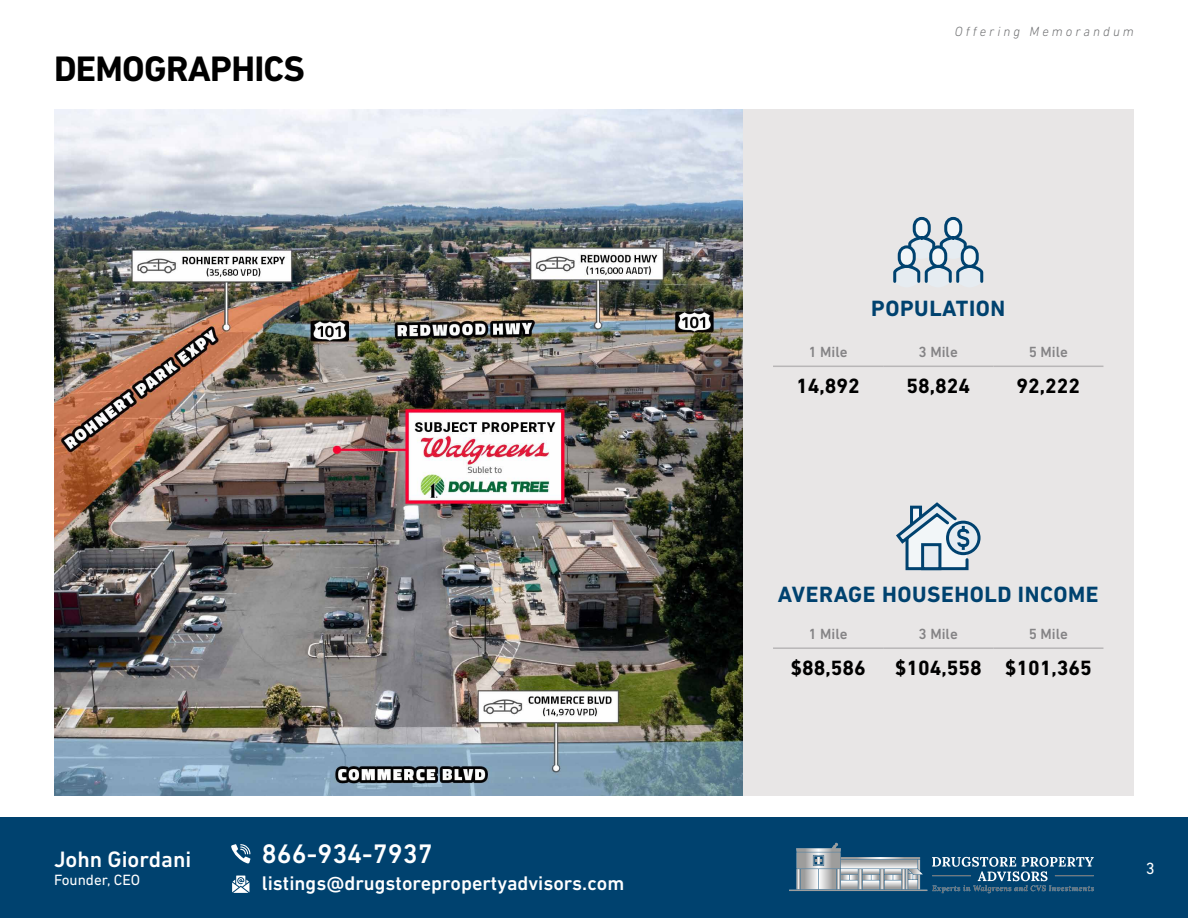
<style>
.page{position:relative;width:1188px;height:918px;background:#fff}
.page>*{position:absolute;margin:0;border:0;box-sizing:border-box;transform-origin:0 0}
.t1{font:700 36px "DIN Next LT Pro";letter-spacing:-.02em;color:#000}
.t2{font:500 27.3px "DIN Next LT Pro";color:#fff}
.t3{font:500 22.65px "DIN Next LT Pro";color:#fff}
.t4{font:700 22.5px "DIN Next LT Pro";letter-spacing:.025em;color:#00426f}
.t5{font:700 21px "DIN Next LT Pro";color:#000}
.t6{font:500 20.1px "DIN Next LT Pro";color:#fff}
.t7{font:16.5px "DIN Next LT Pro";color:#fff}
.t8{font:15.15px "DIN Next LT Pro";color:#fff}
.t9{font:500 15px "DIN Next LT Pro";color:#848385}
.t10{font:italic 300 13.5px "DIN Next LT Pro";letter-spacing:.225em;color:#6e6f71}
</style>
<div class="page">
<div style="left:0;top:818px;width:1188px;height:100px;background:#00426f"></div>
<svg style="left:231px;top:844px;width:19px;height:20px"></svg>
<svg style="left:232px;top:876px;width:17px;height:17px"></svg>
<img style="left:789px;top:842px;width:305px;height:52px">
<div style="left:742px;top:109px;width:392px;height:687px;background:#e8e6e6"></div>
<hr style="left:773px;top:647px;width:110px;height:2px;background:#b8b6b7">
<hr style="left:883px;top:647px;width:110px;height:2px;background:#b8b6b7">
<hr style="left:993px;top:647px;width:110px;height:2px;background:#b8b6b7">
<hr style="left:773px;top:366px;width:110px;height:1px;background:#b8b6b7">
<hr style="left:883px;top:366px;width:110px;height:1px;background:#b8b6b7">
<hr style="left:993px;top:366px;width:110px;height:1px;background:#b8b6b7">
<img style="left:54px;top:109px;width:688px;height:687px">
<svg style="left:893px;top:216px;width:91px;height:71px"></svg>
<svg style="left:948px;top:522px;width:31px;height:32px"></svg>
<div style="left:946px;top:521px;width:35px;height:34px;border:3px solid #00426f;border-radius:50%"></div>
<svg style="left:896px;top:502px;width:75px;height:69px"></svg>
<h1 class="t1" style="left:54px;top:48px;width:252px">DEMOGRAPHICS</h1>
<p class="t3" style="left:54px;top:847px;width:139px">John Giordani</p>
<p class="t8" style="left:54px;top:871px;width:88px">Founder, CEO</p>
<h2 class="t2" style="left:262px;top:838px;width:172px">866-934-7937</h2>
<p class="t6" style="left:262px;top:872px;width:364px">listings@drugstorepropertyadvisors.com</p>
<p class="t10" style="left:955px;top:24px;width:181px">Offering Memorandum</p>
<p class="t4" style="left:871px;top:295px;width:135px">POPULATION</p>
<p class="t9" style="left:809px;top:343px;width:41px">1 Mile</p>
<p class="t9" style="left:919px;top:343px;width:41px">3 Mile</p>
<p class="t9" style="left:1029px;top:343px;width:41px">5 Mile</p>
<p class="t5" style="left:796px;top:373px;width:65px">14,892</p>
<p class="t5" style="left:906px;top:373px;width:65px">58,824</p>
<p class="t5" style="left:1017px;top:373px;width:65px">92,222</p>
<p class="t4" style="left:778px;top:582px;width:322px">AVERAGE HOUSEHOLD INCOME</p>
<p class="t9" style="left:809px;top:625px;width:41px">1 Mile</p>
<p class="t9" style="left:919px;top:625px;width:41px">3 Mile</p>
<p class="t9" style="left:1029px;top:625px;width:41px">5 Mile</p>
<p class="t5" style="left:790px;top:655px;width:77px">$88,586</p>
<p class="t5" style="left:895px;top:655px;width:199px">$104,558 $101,365</p>
<p class="t7" style="left:1146px;top:859px;width:10px">3</p>
</div>
